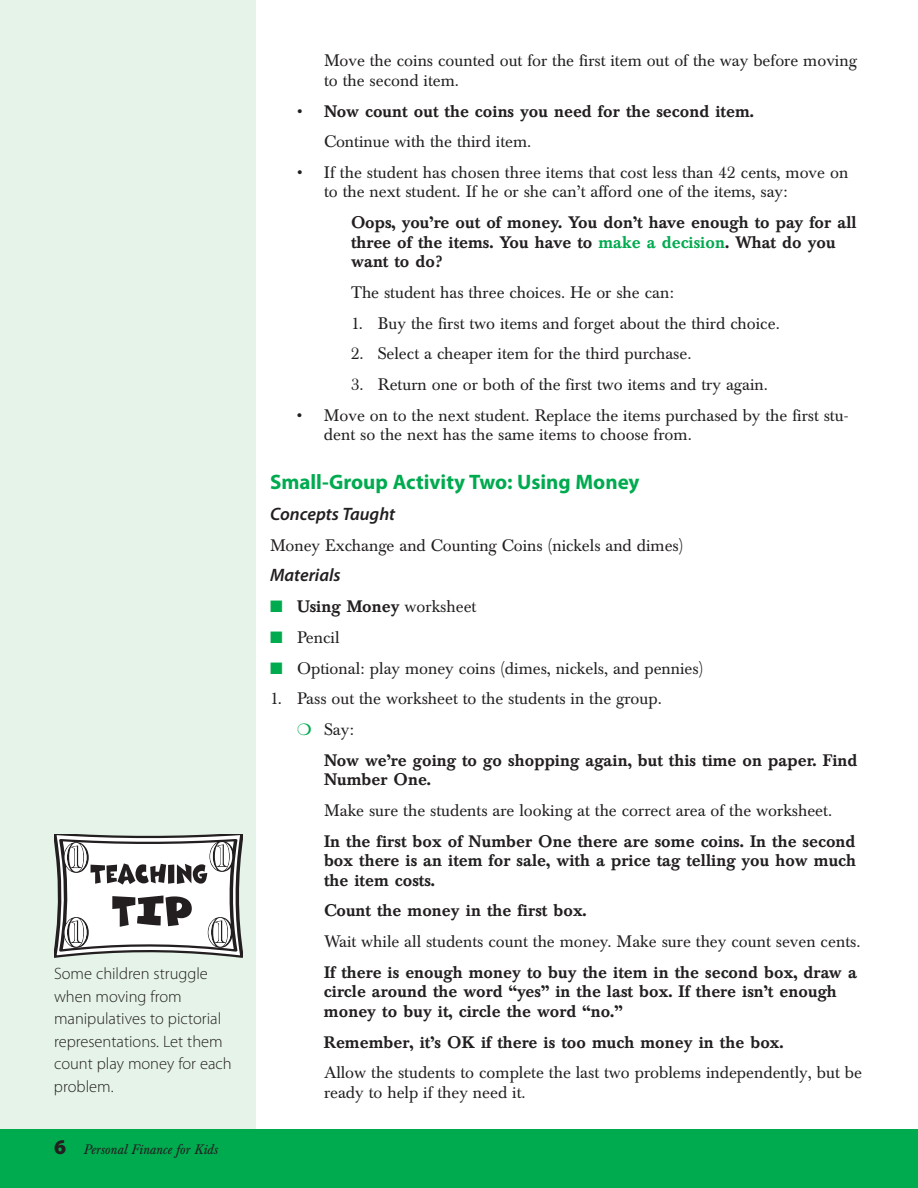
<style>
.page{position:relative;width:918px;height:1188px;background:#fff}
.page>*{position:absolute;margin:0;border:0;box-sizing:border-box;transform-origin:0 0}
.t1{font:700 21px "Myriad Pro";color:#00aa4f}
.t2{font:italic 600 18px "Myriad Pro";color:#231f20}
.t3{font:16.5px/19.5px "Baskerville BE";color:#231f20}
.t4{font:500 16.5px/19.5px "Baskerville BE";color:#231f20}
.t5{font:300 16.5px/22.5px "Myriad Pro";color:#231f20}
.t6{font:italic 13.5px "Baskerville BE";color:#231f20}
.s1{font-family:"Myriad Pro";font-weight:900;font-style:normal;font-size:21px}
.s2{font-weight:400}
.s3{color:#00aa4f}
</style>
<div class="page">
<div style="left:0;top:0;width:256px;height:1188px;background:#e5f3e8"></div>
<div style="left:0;top:1130px;width:918px;height:58px;background:#00aa4f"></div>
<svg style="left:54px;top:834px;width:189px;height:124px;background:#bdbdbc"></svg>
<p class="t5" style="left:54px;top:964px;width:179px">Some children struggle when moving from manipulatives to pictorial representations. Let them count play money for each problem.</p>
<p class="t6" style="left:54px;top:1145px;width:165px"><span class="s1">6</span> Personal Finance for Kids</p>
<p class="t3" style="left:324px;top:53px;width:534px">Move the coins counted out for the first item out of the way before moving to the second item.</p>
<p class="t4" style="left:324px;top:98px;width:431px;line-height:30.8px;text-indent:-27px"><span class="s2">•</span> Now count out the coins you need for the second item.<br><span class="s2">Continue with the third item.</span></p>
<p class="t3" style="left:324px;top:164px;width:526px;text-indent:-27px">• If the student has chosen three items that cost less than 42 cents, move on to the next student. If he or she can’t afford one of the items, say:</p>
<p class="t4" style="left:351px;top:215px;width:507px">Oops, you’re out of money. You don’t have enough to pay for all three of the items. You have to <span class="s3">make a decision</span>. What do you want to do?</p>
<p class="t3" style="left:351px;top:284px;width:325px">The student has three choices. He or she can:</p>
<p class="t3" style="left:351px;top:315px;width:430px">1. Buy the first two items and forget about the third choice.</p>
<p class="t3" style="left:351px;top:346px;width:342px">2. Select a cheaper item for the third purchase.</p>
<p class="t3" style="left:351px;top:377px;width:418px">3. Return one or both of the first two items and try again.</p>
<p class="t3" style="left:324px;top:407px;width:526px;text-indent:-27px">• Move on to the next student. Replace the items purchased by the first stu&shy;dent so the next has the same items to choose from.</p>
<p class="t1" style="left:270px;top:474px;width:371px">Small-Group Activity Two: Using Money</p>
<p class="t2" style="left:270px;top:507px;width:127px">Concepts Taught</p>
<p class="t3" style="left:270px;top:537px;width:415px">Money Exchange and Counting Coins (nickels and dimes)</p>
<p class="t2" style="left:270px;top:569px;width:72px">Materials</p>
<p class="t4" style="left:270px;top:599px;width:208px"><span class="s3">■</span> Using Money <span class="s2">worksheet</span></p>
<p class="t3" style="left:270px;top:629px;width:71px"><span class="s3">■</span> Pencil</p>
<p class="t3" style="left:270px;top:660px;width:435px"><span class="s3">■</span> Optional: play money coins (dimes, nickels, and pennies)</p>
<p class="t3" style="left:297px;top:685px;width:366px;line-height:30.8px;text-indent:-27px">1. Pass out the worksheet to the students in the group. <span class="s3">❍</span> Say:</p>
<p class="t4" style="left:324px;top:752px;width:535px">Now we’re going to go shopping again, but this time on paper. Find<br>Number One.</p>
<p class="t3" style="left:324px;top:802px;width:510px">Make sure the students are looking at the correct area of the worksheet.</p>
<p class="t4" style="left:324px;top:833px;width:534px;text-align:justify">In the first box of Number One there are some coins. In the second box there is an item for sale, with a price tag telling you how much the item costs.</p>
<p class="t4" style="left:324px;top:903px;width:264px">Count the money in the first box.</p>
<p class="t3" style="left:324px;top:934px;width:538px">Wait while all students count the money. Make sure they count seven cents.</p>
<p class="t4" style="left:324px;top:965px;width:535px">If there is enough money to buy the item in the second box, draw a circle around the word “yes” in the last box. If there isn’t enough money to buy it, circle the word “no.”</p>
<p class="t4" style="left:324px;top:1034px;width:461px">Remember, it’s OK if there is too much money in the box.</p>
<p class="t3" style="left:324px;top:1065px;width:539px">Allow the students to complete the last two problems independently, but be ready to help if they need it.</p>
</div>
